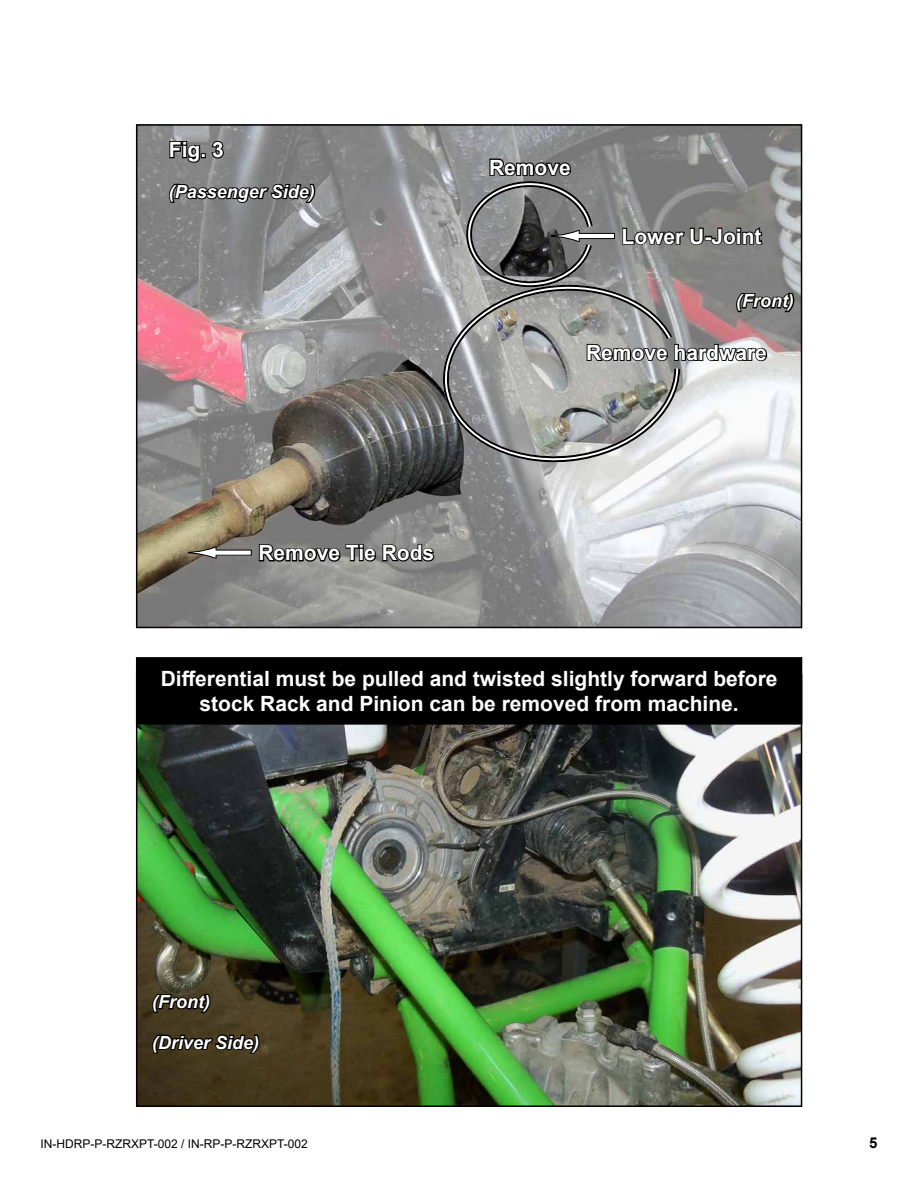
<style>
.page{position:relative;width:918px;height:1188px;background:#fff}
.page>*{position:absolute;margin:0;border:0;box-sizing:border-box;transform-origin:0 0}
.t1{font:700 21px/25.2px "Arial";color:#fff;text-align:center}
.t2{font:italic 700 18px "Arial";color:#fff}
.t3{font:700 15px "Arial";color:#000}
.t4{font:12px "Arial";color:#000}
</style>
<div class="page">
<img style="left:139px;top:127px;width:660px;height:498px">
<div style="left:136px;top:124px;width:666px;height:504px;border:2px solid #000"></div>
<svg style="left:439px;top:281px;width:242px;height:186px;background:#9a9b9b"></svg>
<svg style="left:168px;top:139px;width:58px;height:25px"></svg>
<svg style="left:167px;top:182px;width:150px;height:23px;background:#474848"></svg>
<svg style="left:443px;top:157px;width:353px;height:306px;background:#969595"></svg>
<div style="left:216px;top:550px;width:35px;height:5px;background:#fff"></div>
<svg style="left:188px;top:546px;width:29px;height:13px"></svg>
<svg style="left:258px;top:543px;width:178px;height:21px;background:#4d4d4c"></svg>
<img style="left:139px;top:725px;width:660px;height:379px">
<div style="left:137px;top:658px;width:665px;height:66px;background:#000"></div>
<div style="left:136px;top:657px;width:666px;height:68px;border:2px solid #000"></div>
<svg style="left:151px;top:1033px;width:110px;height:22px;background:#241e10"></svg>
<svg style="left:151px;top:991px;width:61px;height:23px"></svg>
<p class="t1" style="left:169px;top:137px;width:56px">Fig. 3</p>
<p class="t2" style="left:169px;top:180px;width:148px">(Passenger Side)</p>
<p class="t1" style="left:489px;top:155px;width:83px">Remove</p>
<p class="t1" style="left:622px;top:224px;width:142px">Lower U-Joint</p>
<p class="t2" style="left:736px;top:289px;width:59px">(Front)</p>
<p class="t1" style="left:586px;top:340px;width:182px">Remove hardware</p>
<p class="t1" style="left:258px;top:541px;width:177px">Remove Tie Rods</p>
<p class="t1" style="left:161px;top:666px;width:618px">Differential must be pulled and twisted slightly forward before stock Rack and Pinion can be removed from machine.</p>
<p class="t2" style="left:152px;top:990px;width:59px">(Front)</p>
<p class="t2" style="left:152px;top:1030px;width:109px">(Driver Side)</p>
<p class="t4" style="left:40px;top:1135px;width:269px">IN-HDRP-P-RZRXPT-002 / IN-RP-P-RZRXPT-002</p>
<p class="t3" style="left:869px;top:1132px;width:10px">5</p>
</div>
